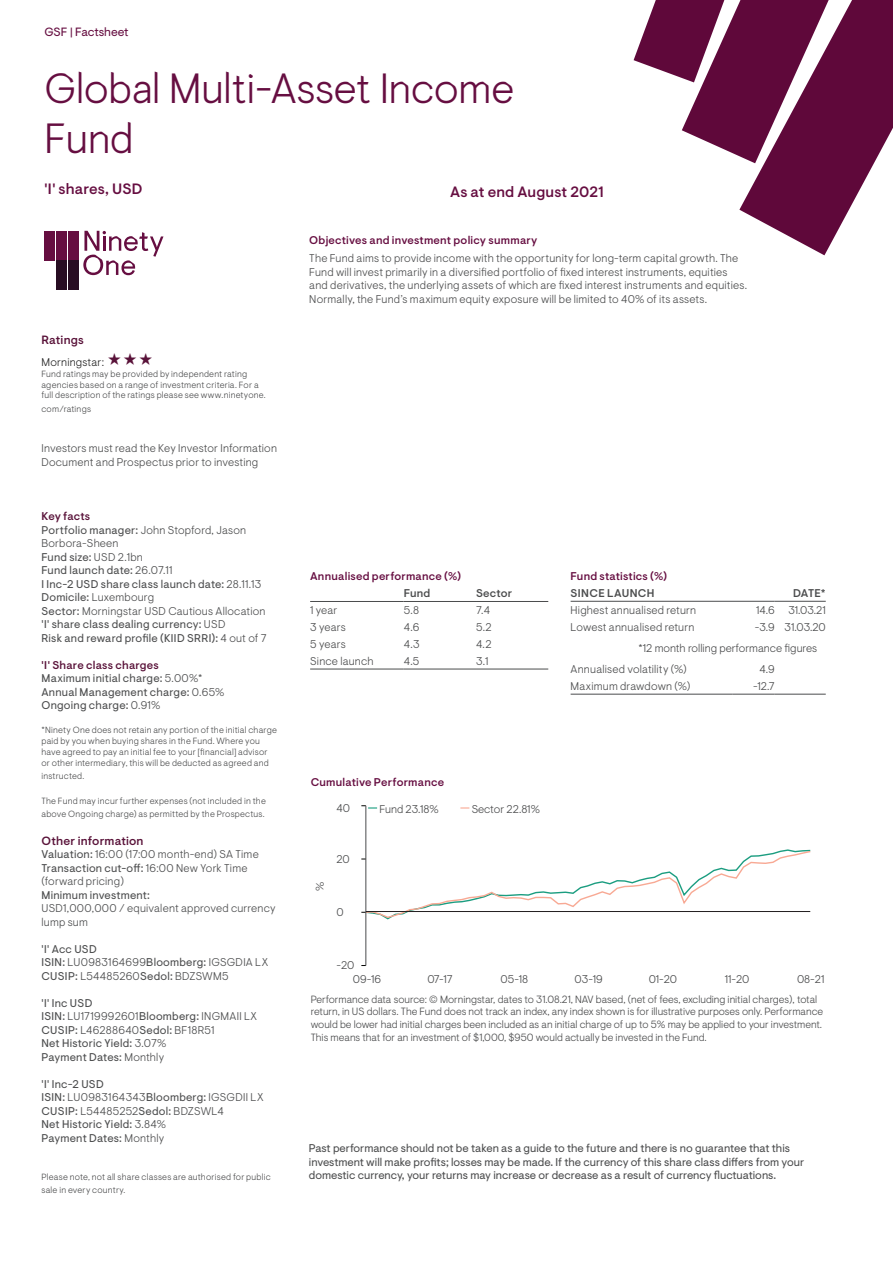
<style>
.page{position:relative;width:893px;height:1263px;background:#fff}
.page>*{position:absolute;margin:0;border:0;box-sizing:border-box;transform-origin:0 0}
.t1{font:300 42px/50.4px "Ninety One Visuelt Display";color:#660e41}
.t2{font:500 15px "Ninety One Visuelt";letter-spacing:.01em;color:#660e41}
.t3{font:500 12px "Ninety One Visuelt";letter-spacing:.015em;color:#591239}
.t4{font:12px "Ninety One Visuelt";color:#660e41}
.t5{font:300 11.25px/13.5px "Ninety One Visuelt";letter-spacing:.015em;color:#4b4c4d}
.t6{font:11.25px/13.5px "Ninety One Visuelt";letter-spacing:.02em;color:#4b4c4d}
.t7{font:11.25px/13.5px "Ninety One Visuelt";color:#4b4c4d}
.t8{font:500 11.25px "Ninety One Visuelt";letter-spacing:.02em;color:#660e41}
.t9{font:500 11.25px "Ninety One Visuelt";letter-spacing:.02em;color:#4b4c4d}
.t10{font:300 11.25px "Ninety One Visuelt";letter-spacing:.02em;color:#242424}
.t11{font:300 11.25px "Ninety One Visuelt";letter-spacing:-.01em;color:#4b4c4d}
.t12{font:300 10.5px/12.6px "Ninety One Visuelt";color:#4b4c4d}
.t13{font:300 9px/10.8px "Ninety One Visuelt";letter-spacing:.025em;color:#4b4c4d}
.s1{font-weight:500;color:#591239}
.s2{font-weight:300}
.s3{font-weight:400}
</style>
<div class="page">
<hr style="left:571px;top:601px;width:204px;height:1px;background:#4b4c4d">
<hr style="left:775px;top:601px;width:51px;height:1px;background:#4b4c4d">
<hr style="left:571px;top:694px;width:161px;height:1px;background:#4b4c4d">
<hr style="left:732px;top:694px;width:43px;height:1px;background:#4b4c4d">
<hr style="left:775px;top:694px;width:51px;height:1px;background:#4b4c4d">
<hr style="left:310px;top:601px;width:94px;height:1px;background:#4b4c4d">
<hr style="left:404px;top:601px;width:72px;height:1px;background:#4b4c4d">
<hr style="left:476px;top:601px;width:72px;height:1px;background:#4b4c4d">
<hr style="left:310px;top:669px;width:94px;height:1px;background:#4b4c4d">
<hr style="left:404px;top:669px;width:72px;height:1px;background:#4b4c4d">
<hr style="left:476px;top:669px;width:72px;height:1px;background:#4b4c4d">
<svg style="left:361px;top:849px;width:450px;height:71px"></svg>
<svg style="left:361px;top:805px;width:16px;height:3px"></svg>
<hr style="left:366px;top:806px;width:1px;height:159px;background:#4b4c4d">
<hr style="left:366px;top:911px;width:444px;height:1px;background:#231f20">
<svg style="left:634px;top:0;width:259px;height:255px"></svg>
<div style="left:56px;top:231px;width:11px;height:30px;background:#660e41"></div>
<div style="left:44px;top:231px;width:11px;height:30px;background:#660e41"></div>
<div style="left:68px;top:231px;width:11px;height:30px;background:#660e41"></div>
<div style="left:56px;top:261px;width:11px;height:29px;background:#280d22"></div>
<div style="left:68px;top:261px;width:11px;height:29px;background:#280d22"></div>
<svg style="left:83px;top:231px;width:80px;height:44px"></svg>
<p class="t4" style="left:44px;top:25px;width:86px">GSF | Factsheet</p>
<h1 class="t1" style="left:44px;top:63px;width:471px">Global Multi-Asset Income<br>Fund</h1>
<h2 class="t2" style="left:44px;top:180px;width:100px">'I' shares, USD</h2>
<h2 class="t2" style="left:450px;top:183px;width:155px">As at end August 2021</h2>
<p class="t3" style="left:41px;top:333px;width:44px">Ratings</p>
<p class="t10" style="left:41px;top:356px;width:64px">Morningstar:</p>
<p class="t13" style="left:41px;top:368px;width:226px">Fund ratings may be provided by independent rating agencies based on a range of investment criteria. For a full description of the ratings please see www.ninetyone.</p>
<p class="t13" style="left:41px;top:404px;width:51px">com/ratings</p>
<p class="t5" style="left:41px;top:442px;width:237px">Investors must read the Key Investor Information<br>Document and Prospectus prior to investing</p>
<p class="t6" style="left:41px;top:510px;width:227px"><span class="s1">Key facts<br></span>Portfolio manager: <span class="s2">John Stopford, Jason<br>Borbora-Sheen<br></span>Fund size: <span class="s2">USD 2.1bn<br></span>Fund launch date: <span class="s2">26.07.11<br></span>I Inc-2 USD share class launch date: <span class="s2">28.11.13<br></span>Domicile: <span class="s2">Luxembourg<br></span>Sector: <span class="s2">Morningstar USD Cautious Allocation </span>'I' share class dealing currency: <span class="s2">USD<br></span>Risk and reward profile (KIID SRRI): <span class="s2">4 out of 7</span></p>
<p class="t6" style="left:41px;top:658px;width:184px"><span class="s1">'I' Share class charges<br></span>Maximum initial charge: <span class="s2">5.00%*<br></span>Annual Management charge: <span class="s2">0.65%<br></span>Ongoing charge: <span class="s2">0.91%</span></p>
<p class="t13" style="left:41px;top:725px;width:237px">*Ninety One does not retain any portion of the initial charge paid by you when buying shares in the Fund. Where you have agreed to pay an initial fee to your [financial] advisor or other intermediary, this will be deducted as agreed and</p>
<p class="t13" style="left:41px;top:771px;width:44px">instructed.</p>
<p class="t13" style="left:41px;top:794px;width:226px;line-height:13.5px">The Fund may incur further expenses (not included in the above Ongoing charge) as permitted by the Prospectus.</p>
<p class="t3" style="left:41px;top:834px;width:104px">Other information</p>
<p class="t5" style="left:41px;top:848px;width:219px"><span class="s3">Valuation:</span> 16:00 (17:00 month-end) SA Time<br><span class="s3">Transaction cut-off:</span> 16:00 New York Time (forward pricing)</p>
<p class="t6" style="left:41px;top:889px;width:110px">Minimum investment:</p>
<p class="t5" style="left:41px;top:902px;width:236px">USD1,000,000 / equivalent approved currency lump sum</p>
<p class="t5" style="left:41px;top:942px;width:228px"><span class="s3">'I' Acc USD<br>ISIN:</span> LU0983164699<span class="s3">Bloomberg:</span> IGSGDIA LX<br><span class="s3">CUSIP:</span> L54485260<span class="s3">Sedol:</span> BDZSWM5</p>
<p class="t6" style="left:41px;top:997px;width:217px">'I' Inc USD<br>ISIN: <span class="s2">LU1719992601</span>Bloomberg: <span class="s2">INGMAII LX<br></span>CUSIP: <span class="s2">L46288640</span>Sedol: <span class="s2">BF18R51<br></span>Net Historic Yield: <span class="s2">3.07%<br></span>Payment Dates: <span class="s2">Monthly</span></p>
<p class="t6" style="left:41px;top:1078px;width:224px">'I' Inc-2 USD<br>ISIN: <span class="s2">LU0983164343</span>Bloomberg: <span class="s2">IGSGDII LX<br></span>CUSIP: <span class="s2">L54485252</span>Sedol: <span class="s2">BDZSWL4<br></span>Net Historic Yield: <span class="s2">3.84%<br></span>Payment Dates: <span class="s2">Monthly</span></p>
<p class="t13" style="left:41px;top:1170px;width:231px;line-height:13.5px">Please note, not all share classes are authorised for public sale in every country.</p>
<p class="t8" style="left:309px;top:234px;width:230px">Objectives and investment policy summary</p>
<p class="t5" style="left:309px;top:252px;width:439px">The Fund aims to provide income with the opportunity for long-term capital growth. The Fund will invest primarily in a diversified portfolio of fixed interest instruments, equities and derivatives, the underlying assets of which are fixed interest instruments and equities.<br>Normally, the Fund’s maximum equity exposure will be limited to 40% of its assets.</p>
<p class="t8" style="left:310px;top:570px;width:153px">Annualised performance (%)</p>
<p class="t9" style="left:404px;top:587px;width:28px">Fund</p>
<p class="t9" style="left:476px;top:587px;width:38px">Sector</p>
<p class="t5" style="left:310px;top:604px;width:29px">1 year</p>
<p class="t5" style="left:404px;top:604px;width:17px">5.8</p>
<p class="t5" style="left:476px;top:604px;width:16px">7.4</p>
<p class="t5" style="left:310px;top:621px;width:37px">3 years</p>
<p class="t5" style="left:404px;top:621px;width:17px">4.6</p>
<p class="t5" style="left:476px;top:621px;width:17px">5.2</p>
<p class="t5" style="left:310px;top:637px;width:37px">5 years</p>
<p class="t5" style="left:404px;top:637px;width:17px">4.3</p>
<p class="t5" style="left:476px;top:637px;width:17px">4.2</p>
<p class="t5" style="left:310px;top:654px;width:65px">Since launch</p>
<p class="t5" style="left:404px;top:654px;width:17px">4.5</p>
<p class="t5" style="left:476px;top:654px;width:14px">3.1</p>
<p class="t8" style="left:571px;top:569px;width:98px">Fund statistics (%)</p>
<p class="t9" style="left:571px;top:586px;width:85px">SINCE LAUNCH</p>
<p class="t9" style="left:793px;top:586px;width:34px">DATE*</p>
<p class="t5" style="left:571px;top:603px;width:127px">Highest annualised return</p>
<p class="t5" style="left:756px;top:603px;width:71px">14.6 31.03.21</p>
<p class="t5" style="left:571px;top:620px;width:125px">Lowest annualised return</p>
<p class="t5" style="left:755px;top:620px;width:72px">-3.9 31.03.20</p>
<p class="t5" style="left:639px;top:641px;width:180px">*12 month rolling performance figures</p>
<p class="t5" style="left:571px;top:662px;width:118px">Annualised volatility (%)</p>
<p class="t5" style="left:759px;top:662px;width:17px">4.9</p>
<p class="t5" style="left:571px;top:679px;width:121px">Maximum drawdown (%)</p>
<p class="t5" style="left:753px;top:679px;width:23px">-12.7</p>
<p class="t8" style="left:311px;top:776px;width:135px">Cumulative Performance</p>
<p class="t5" style="left:337px;top:802px;width:15px">40</p>
<p class="t5" style="left:379px;top:802px;width:61px">Fund 23.18%</p>
<p class="t11" style="left:472px;top:802px;width:70px">Sector 22.81%</p>
<p class="t5" style="left:313px;top:891px;width:11px;rotate:-90deg">%</p>
<p class="t5" style="left:337px;top:853px;width:15px">20</p>
<p class="t5" style="left:337px;top:906px;width:9px">0</p>
<p class="t5" style="left:337px;top:958px;width:19px">-20</p>
<p class="t5" style="left:797px;top:972px;width:29px">08-21</p>
<p class="t12" style="left:311px;top:993px;width:514px">Performance data source: © Morningstar, dates to 31.08.21, NAV based, (net of fees, excluding initial charges), total return, in US dollars. The Fund does not track an index, any index shown is for illustrative purposes only. Performance would be lower had initial charges been included as an initial charge of up to 5% may be applied to your investment.<br>This means that for an investment of $1,000, $950 would actually be invested in the Fund.</p>
<p class="t5" style="left:353px;top:972px;width:30px">09-16</p>
<p class="t5" style="left:427px;top:972px;width:27px">07-17</p>
<p class="t5" style="left:501px;top:972px;width:29px">05-18</p>
<p class="t5" style="left:575px;top:972px;width:30px">03-19</p>
<p class="t5" style="left:649px;top:972px;width:30px">01-20</p>
<p class="t5" style="left:725px;top:972px;width:26px">11-20</p>
<p class="t7" style="left:309px;top:1142px;width:497px">Past performance should not be taken as a guide to the future and there is no guarantee that this investment will make profits; losses may be made. If the currency of this share class differs from your domestic currency, your returns may increase or decrease as a result of currency fluctuations.</p>
</div>
